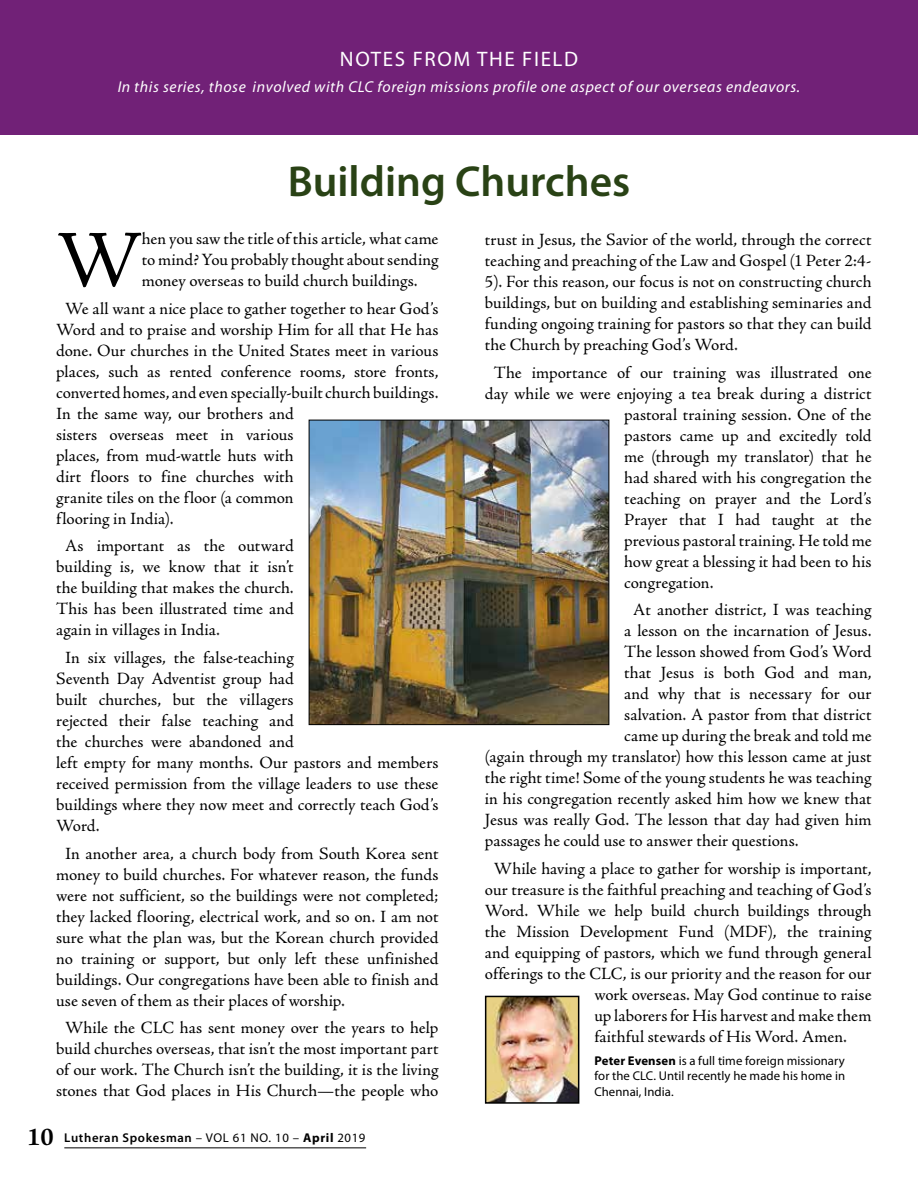
<style>
.page{position:relative;width:918px;height:1188px;background:#fff}
.page>*{position:absolute;margin:0;border:0;box-sizing:border-box;transform-origin:0 0}
.t1{font:81.45px "Adobe Jenson Pro";color:#000}
.t2{font:600 43.5px "Myriad Pro";color:#294215}
.t3{font:21px "Myriad Pro";letter-spacing:.075em;color:#fff}
.t4{font:17.25px/21px "Adobe Jenson Pro";color:#000;text-align:justify}
.t5{font:italic 15.75px "Myriad Pro";letter-spacing:.04em;color:#fff}
.t6{font:12.75px/15.8px "Myriad Pro";letter-spacing:.005em;color:#000;text-align:justify}
.t7{font:600 12.75px "Myriad Pro";letter-spacing:.05em;color:#000}
.s1{font-family:"Adobe Jenson Pro";font-weight:700;font-size:25.5px}
.s2{font-weight:400}
.s3{font-weight:700}
</style>
<div class="page">
<hr style="left:64px;top:1147px;width:302px;height:1px;background:#000">
<img style="left:488px;top:999px;width:88px;height:102px">
<div style="left:485px;top:996px;width:94px;height:108px;border:2px solid #000"></div>
<img style="left:311px;top:422px;width:296px;height:301px">
<div style="left:309px;top:420px;width:300px;height:305px;border:1px solid #000"></div>
<div style="left:0;top:0;width:918px;height:135px;background:#712177"></div>
<p class="t3" style="left:340px;top:47px;width:240px">NOTES FROM THE FIELD</p>
<p class="t5" style="left:118px;top:79px;width:684px">In this series, those involved with CLC foreign missions profile one aspect of our overseas endeavors.</p>
<h2 class="t2" style="left:288px;top:157px;width:344px">Building Churches</h2>
<h1 class="t1" style="left:56px;top:214px;width:87px">W</h1>
<p class="t4" style="left:142px;top:228px;width:298px">hen you saw the title of this article, what came to mind? You probably thought about sending money overseas to build church buildings.</p>
<p class="t4" style="left:56px;top:298px;width:384px;text-align:left;text-indent:9px">We all want a nice place to gather together to hear God’s Word and to praise and worship Him for all that He has done. Our churches in the United States meet in various places, such as rented conference rooms, store fronts, converted homes, and even specially-built church buildings.<br>In the same way, our brothers and<br>sisters overseas meet in various<br>places, from mud-wattle huts with<br>dirt floors to fine churches with<br>granite tiles on the floor (a common<br>flooring in India).</p>
<p class="t4" style="left:56px;top:536px;width:239px;text-indent:9px">As important as the outward building is, we know that it isn’t the building that makes the church.<br>This has been illustrated time and again in villages in India.</p>
<p class="t4" style="left:56px;top:647px;width:384px;text-align:left;text-indent:9px">In six villages, the false-teaching<br>Seventh Day Adventist group had<br>built churches, but the villagers<br>rejected their false teaching and<br>the churches were abandoned and<br>left empty for many months. Our pastors and members received permission from the village leaders to use these buildings where they now meet and correctly teach God’s Word.</p>
<p class="t4" style="left:56px;top:843px;width:384px;text-indent:9px">In another area, a church body from South Korea sent money to build churches. For whatever reason, the funds were not sufficient, so the buildings were not completed; they lacked flooring, electrical work, and so on. I am not sure what the plan was, but the Korean church provided no training or support, but only left these unfinished buildings. Our congregations have been able to finish and use seven of them as their places of worship.</p>
<p class="t4" style="left:56px;top:1018px;width:384px;text-align:center">While the CLC has sent money over the years to help build churches overseas, that isn’t the most important part of our work. The Church isn’t the building, it is the living stones that God places in His Church—the people who</p>
<p class="t7" style="left:27px;top:1131px;width:340px"><span class="s1">10</span> Lutheran Spokesman <span class="s2">– VOL 61 NO. 10 –</span> <span class="s3">April</span> <span class="s2">2019</span></p>
<p class="t4" style="left:485px;top:229px;width:388px">trust in Jesus, the Savior of the world, through the correct teaching and preaching of the Law and Gospel (1 Peter 2:4- 5). For this reason, our focus is not on constructing church buildings, but on building and establishing seminaries and funding ongoing training for pastors so that they can build the Church by preaching God’s Word.</p>
<p class="t4" style="left:494px;top:362px;width:379px">The importance of our training was illustrated one</p>
<p class="t4" style="left:485px;top:383px;width:388px">day while we were enjoying a tea break during a district</p>
<p class="t4" style="left:624px;top:404px;width:249px">pastoral training session. One of the</p>
<p class="t4" style="left:624px;top:425px;width:249px">pastors came up and excitedly told</p>
<p class="t4" style="left:624px;top:446px;width:249px">me (through my translator) that he</p>
<p class="t4" style="left:624px;top:467px;width:249px">had shared with his congregation the</p>
<p class="t4" style="left:624px;top:488px;width:249px">teaching on prayer and the Lord’s</p>
<p class="t4" style="left:624px;top:509px;width:249px">Prayer that I had taught at the</p>
<p class="t4" style="left:624px;top:530px;width:249px">previous pastoral training. He told me</p>
<p class="t4" style="left:624px;top:551px;width:249px">how great a blessing it had been to his</p>
<p class="t4" style="left:624px;top:572px;width:91px">congregation.</p>
<p class="t4" style="left:633px;top:600px;width:240px">At another district, I was teaching</p>
<p class="t4" style="left:624px;top:621px;width:249px">a lesson on the incarnation of Jesus.</p>
<p class="t4" style="left:624px;top:642px;width:249px">The lesson showed from God’s Word</p>
<p class="t4" style="left:624px;top:663px;width:249px">that Jesus is both God and man,</p>
<p class="t4" style="left:624px;top:684px;width:249px">and why that is necessary for our</p>
<p class="t4" style="left:624px;top:705px;width:249px">salvation. A pastor from that district</p>
<p class="t4" style="left:624px;top:726px;width:249px">came up during the break and told me</p>
<p class="t4" style="left:485px;top:747px;width:388px">(again through my translator) how this lesson came at just</p>
<p class="t4" style="left:485px;top:768px;width:388px">the right time! Some of the young students he was teaching</p>
<p class="t4" style="left:485px;top:789px;width:388px">in his congregation recently asked him how we knew that</p>
<p class="t4" style="left:485px;top:810px;width:388px">Jesus was really God. The lesson that day had given him</p>
<p class="t4" style="left:485px;top:831px;width:315px">passages he could use to answer their questions.</p>
<p class="t4" style="left:494px;top:858px;width:379px">While having a place to gather for worship is important,</p>
<p class="t4" style="left:485px;top:879px;width:388px">our treasure is the faithful preaching and teaching of God’s</p>
<p class="t4" style="left:485px;top:900px;width:388px">Word. While we help build church buildings through</p>
<p class="t4" style="left:485px;top:921px;width:388px">the Mission Development Fund (MDF), the training</p>
<p class="t4" style="left:485px;top:942px;width:388px">and equipping of pastors, which we fund through general</p>
<p class="t4" style="left:485px;top:963px;width:388px">offerings to the CLC, is our priority and the reason for our</p>
<p class="t4" style="left:594px;top:984px;width:279px">work overseas. May God continue to raise</p>
<p class="t4" style="left:594px;top:1005px;width:279px">up laborers for His harvest and make them</p>
<p class="t4" style="left:594px;top:1026px;width:254px">faithful stewards of His Word. Amen.</p>
<p class="t6" style="left:594px;top:1053px;width:252px"><span class="s3">Peter Evensen</span> is a full time foreign missionary for the CLC. Until recently he made his home in Chennai, India.</p>
</div>
